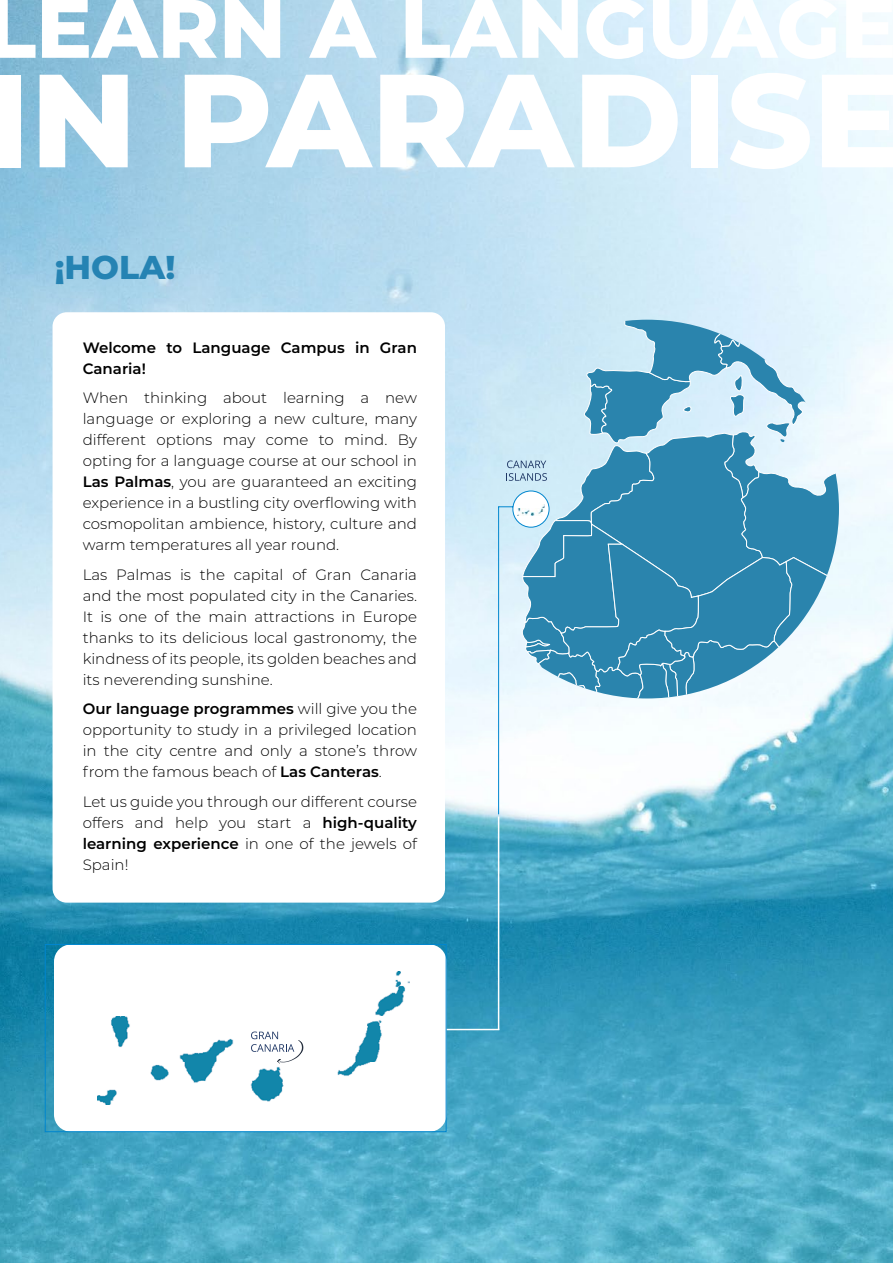
<style>
.page{position:relative;width:893px;height:1263px;background:#fff}
.page>*{position:absolute;margin:0;border:0;box-sizing:border-box;transform-origin:0 0}
.t1{font:800 132.3px "Montserrat";color:#fff}
.t2{font:800 83.1px "Montserrat";color:#fff}
.t3{font:800 33px "Montserrat";color:#2583b3}
.t4{font:300 15px/21px "Montserrat";color:#000;text-align:justify}
.t5{font:600 15px/21px "Montserrat";color:#000}
.s1{font-weight:600}
</style>
<div class="page">
<img style="left:0;top:0;width:893px;height:1263px">
<hr style="left:498px;top:816px;width:1px;height:214px;background:#fff">
<hr style="left:429px;top:1029px;width:70px;height:1px;background:#fff">
<div style="left:54px;top:944px;width:392px;height:188px;background:#fff;border-radius:17px"></div>
<div style="left:45px;top:944px;width:401px;height:188px;border:1px solid #0086ce"></div>
<img style="left:97px;top:971px;width:312px;height:134px">
<svg style="left:251px;top:1031px;width:52px;height:33px"></svg>
<div style="left:53px;top:312px;width:392px;height:591px;background:#fff;border-radius:14px"></div>
<svg style="left:498px;top:320px;width:341px;height:495px"></svg>
<h2 class="t2" style="left:-15px;top:-33px;width:912px">LEARN A LANGUAGE</h2>
<h1 class="t1" style="left:-15px;top:23px;width:918px">IN PARADISE</h1>
<h3 class="t3" style="left:55px;top:243px;width:122px">¡HOLA!</h3>
<p class="t5" style="left:83px;top:336px;width:336px">Welcome to Language Campus in Gran<br>Canaria!</p>
<p class="t4" style="left:83px;top:387px;width:336px">When thinking about learning a new language or exploring a new culture, many different options may come to mind. By opting for a language course at our school in <span class="s1">Las Palmas</span>, you are guaranteed an exciting experience in a bustling city overflowing with cosmopolitan ambience, history, culture and warm temperatures all year round.</p>
<p class="t4" style="left:83px;top:563px;width:336px">Las Palmas is the capital of Gran Canaria and the most populated city in the Canaries.<br>It is one of the main attractions in Europe thanks to its delicious local gastronomy, the kindness of its people, its golden beaches and its neverending sunshine.</p>
<p class="t4" style="left:83px;top:698px;width:336px"><span class="s1">Our language programmes</span> will give you the opportunity to study in a privileged location in the city centre and only a stone’s throw from the famous beach of <span class="s1">Las Canteras</span>.</p>
<p class="t4" style="left:83px;top:790px;width:336px">Let us guide you through our different course offers and help you start a <span class="s1">high-quality learning experience</span> in one of the jewels of Spain!</p>
</div>
